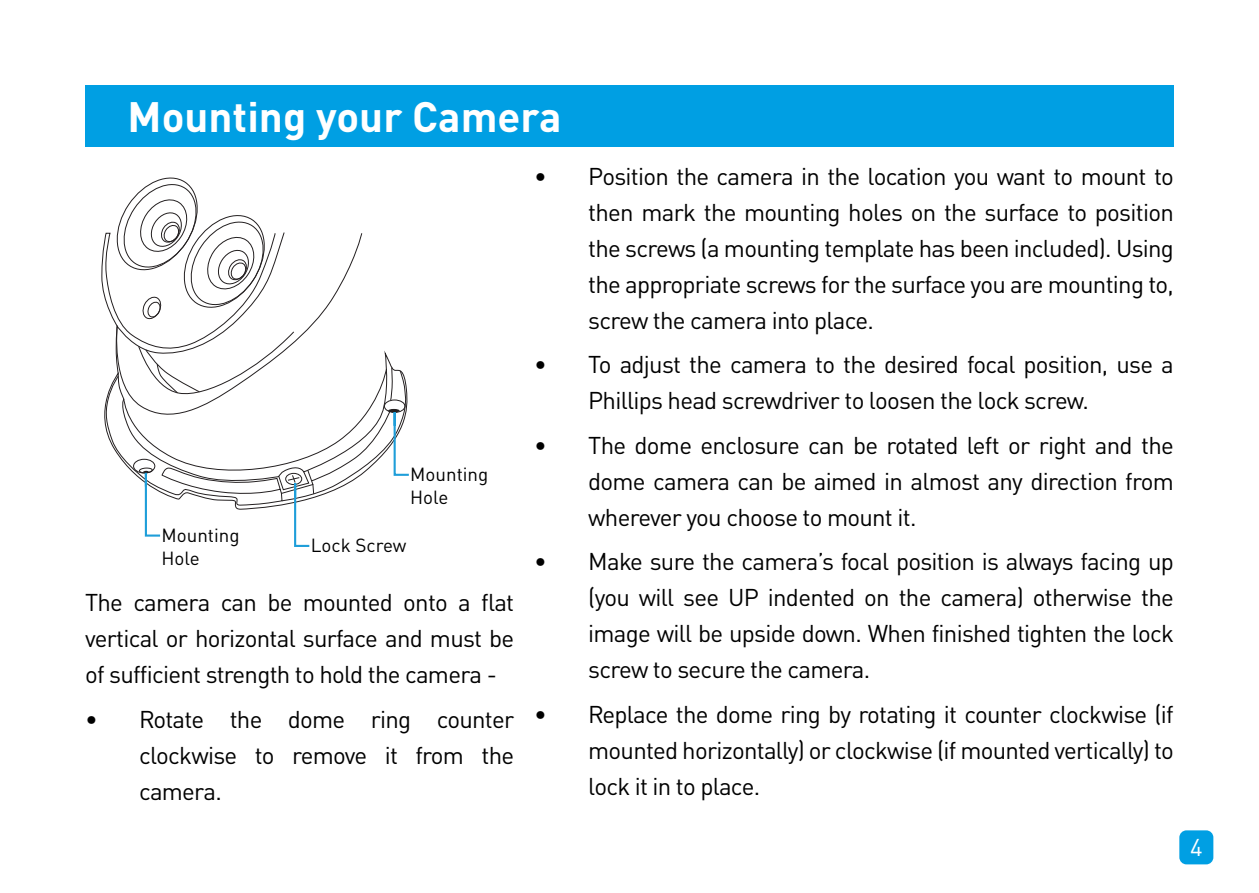
<style>
.page{position:relative;width:1259px;height:893px;background:#fff}
.page>*{position:absolute;margin:0;border:0;box-sizing:border-box;transform-origin:0 0}
.t1{font:700 42px "DIN Pro";color:#fff}
.t2{font:24px/36px "DIN Pro";letter-spacing:-.03em;color:#000;text-align:justify}
.t3{font:24px "DIN Pro";color:#fff}
.t4{font:18.9px/22.5px "DIN Pro";color:#000}
</style>
<div class="page">
<div style="left:1179px;top:830px;width:34px;height:34px;background:#009fe3;border-radius:7px"></div>
<div style="left:85px;top:85px;width:1089px;height:61px;background:#009fe3"></div>
<svg style="left:101px;top:177px;width:308px;height:370px"></svg>
<h1 class="t1" style="left:128px;top:82px;width:435px">Mounting your Camera</h1>
<p class="t2" style="left:588px;top:156px;width:587px;text-indent:-54px">• Position the camera in the location you want to mount to then mark the mounting holes on the surface to position the screws (a mounting template has been included). Using the appropriate screws for the surface you are mounting to, screw the camera into place.</p>
<p class="t2" style="left:588px;top:344px;width:587px;text-indent:-54px">• To adjust the camera to the desired focal position, use a<br>Phillips head screwdriver to loosen the lock screw.</p>
<p class="t2" style="left:588px;top:425px;width:587px;text-indent:-54px">• The dome enclosure can be rotated left or right and the dome camera can be aimed in almost any direction from wherever you choose to mount it.</p>
<p class="t2" style="left:588px;top:541px;width:587px;text-indent:-54px">• Make sure the camera’s focal position is always facing up (you will see UP indented on the camera) otherwise the image will be upside down. When finished tighten the lock screw to secure the camera.</p>
<p class="t2" style="left:588px;top:694px;width:587px;text-indent:-54px">• Replace the dome ring by rotating it counter clockwise (if mounted horizontally) or clockwise (if mounted vertically) to lock it in to place.</p>
<p class="t4" style="left:410px;top:461px;width:80px">Mounting<br>Hole</p>
<p class="t4" style="left:161px;top:522px;width:80px">Mounting<br>Hole</p>
<p class="t4" style="left:311px;top:532px;width:97px">Lock Screw</p>
<p class="t2" style="left:85px;top:582px;width:431px">The camera can be mounted onto a flat vertical or horizontal surface and must be of sufficient strength to hold the camera -</p>
<p class="t2" style="left:139px;top:699px;width:377px;text-indent:-54px">• Rotate the dome ring counter clockwise to remove it from the camera.</p>
<p class="t3" style="left:1190px;top:828px;width:14px">4</p>
</div>
